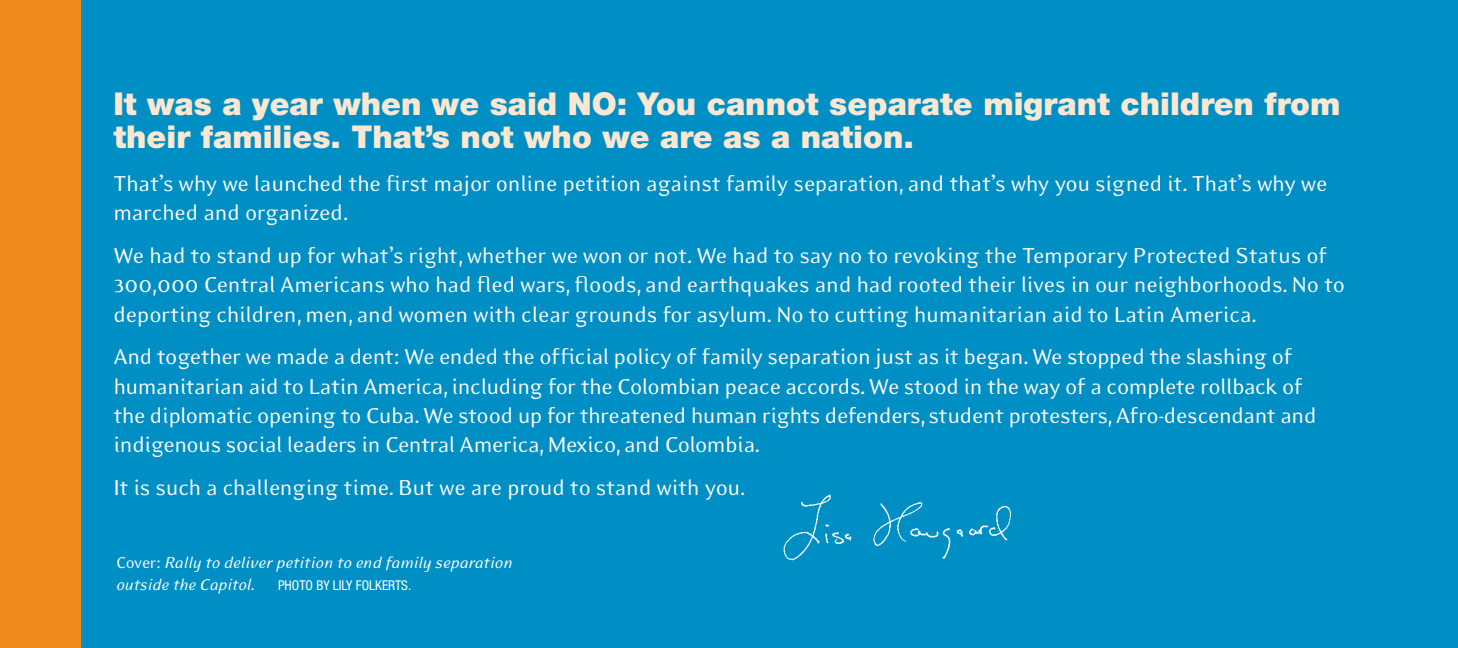
<style>
.page{position:relative;width:1458px;height:648px;background:#008fc5}
.page>*{position:absolute;margin:0;border:0;box-sizing:border-box;transform-origin:0 0}
.t1{font:900 31.5px/33.8px "Helvetica Neue";color:#fce8d2}
.t2{font:24.75px/29.2px "Eidetic Modern";letter-spacing:-.015em;color:#fff}
.t3{font:italic 18px/21.6px "Eidetic Modern";letter-spacing:-.015em;color:#fff}
.t4{font:condensed 13.5px "Helvetica Neue";color:#fff}
.s1{font-style:normal}
</style>
<div class="page">
<div style="left:0;top:0;width:81px;height:648px;background:#f08b1d"></div>
<img style="left:783px;top:494px;width:228px;height:67px">
<p class="t1" style="left:113px;top:86px;width:1228px">It was a year when we said NO: You cannot separate migrant children from their families. That’s not who we are as a nation.</p>
<p class="t2" style="left:113px;top:169px;width:1216px">That’s why we launched the first major online petition against family separation, and that’s why you signed it. That’s why we marched and organized.</p>
<p class="t2" style="left:113px;top:241px;width:1233px">We had to stand up for what’s right, whether we won or not. We had to say no to revoking the Temporary Protected Status of<br>300,000 Central Americans who had fled wars, floods, and earthquakes and had rooted their lives in our neighborhoods. No to deporting children, men, and women with clear grounds for asylum. No to cutting humanitarian aid to Latin America.</p>
<p class="t2" style="left:113px;top:342px;width:1205px">And together we made a dent: We ended the official policy of family separation just as it began. We stopped the slashing of humanitarian aid to Latin America, including for the Colombian peace accords. We stood in the way of a complete rollback of the diplomatic opening to Cuba. We stood up for threatened human rights defenders, student protesters, Afro-descendant and indigenous social leaders in Central America, Mexico, and Colombia.</p>
<p class="t2" style="left:113px;top:473px;width:634px">It is such a challenging time. But we are proud to stand with you.</p>
<p class="t3" style="left:116px;top:552px;width:398px"><span class="s1">Cover:</span> Rally to deliver petition to end family separation outside the Capitol.</p>
<p class="t4" style="left:278px;top:577px;width:135px">PHOTO BY LILY FOLKERTS.</p>
</div>
